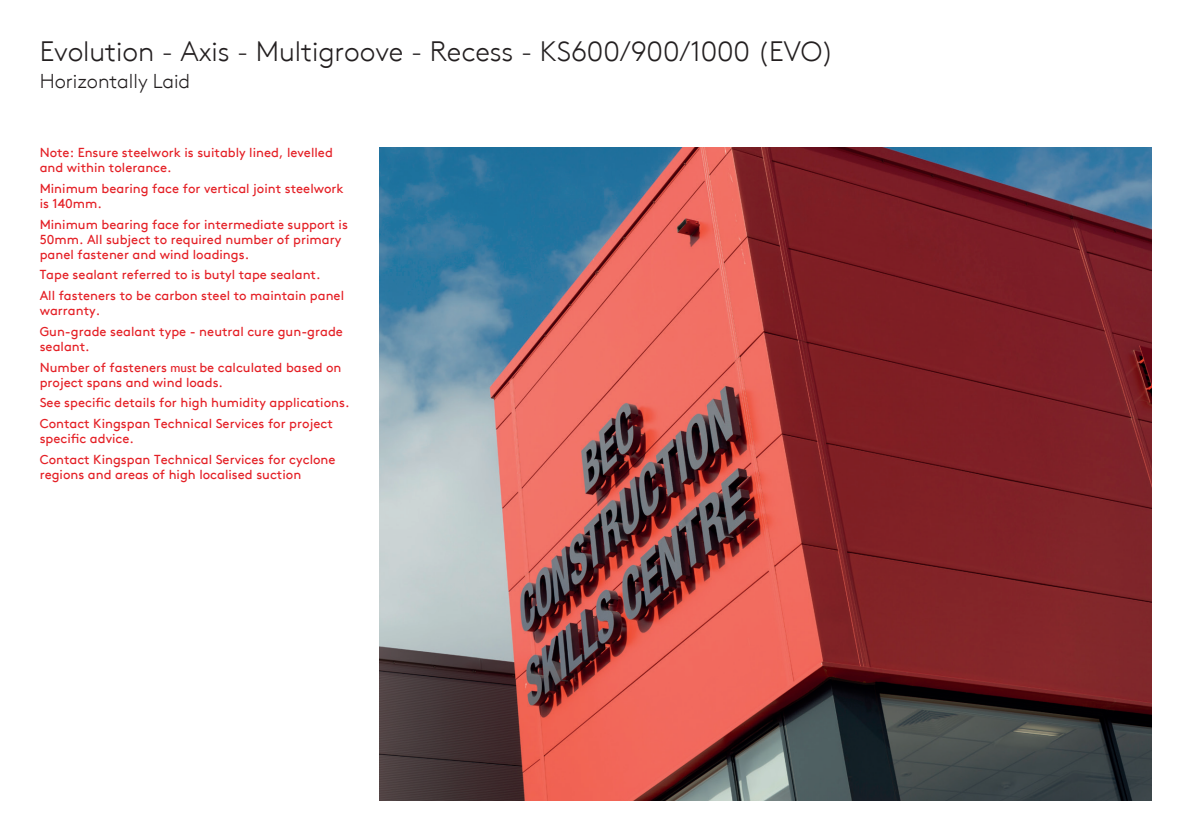
<style>
.page{position:relative;width:1191px;height:840px;background:#fff}
.page>*{position:absolute;margin:0;border:0;box-sizing:border-box;transform-origin:0 0}
.t1{font:300 28px "Kingspan Brown TT";letter-spacing:-.005em;color:#231f20}
.t2{font:300 20px "Kingspan Brown TT";color:#231f20}
.t3{font:13px/20.6px "Kingspan Brown TT";color:#e41f25}
.s1{font-family:"Gill Sans"}
</style>
<div class="page">
<img style="left:380px;top:147px;width:771px;height:652px">
<h1 class="t1" style="left:40px;top:30px;width:796px">Evolution - Axis - Multigroove - Recess - KS600/900/1000 (EVO)</h1>
<h2 class="t2" style="left:40px;top:66px;width:152px">Horizontally Laid</h2>
<p class="t3" style="left:40px;top:144px;width:295px;line-height:15px">Note: Ensure steelwork is suitably lined, levelled and within tolerance.</p>
<p class="t3" style="left:40px;top:180px;width:306px;line-height:15px">Minimum bearing face for vertical joint steelwork is 140mm.</p>
<p class="t3" style="left:40px;top:215px;width:310px;line-height:15px">Minimum bearing face for intermediate support is<br>50mm. All subject to required number of primary panel fastener and wind loadings.</p>
<p class="t3" style="left:40px;top:263px;width:306px">Tape sealant referred to is butyl tape sealant.<br>All fasteners to be carbon steel to maintain panel</p>
<p class="t3" style="left:40px;top:299px;width:305px">warranty.<br>Gun-grade sealant type - neutral cure gun-grade</p>
<p class="t3" style="left:40px;top:334px;width:303px">sealant.<br>Number of fasteners <span class="s1">must</span> be calculated based on</p>
<p class="t3" style="left:40px;top:370px;width:311px">project spans and wind loads.<br>See specific details for high humidity applications.<br>Contact Kingspan Technical Services for project</p>
<p class="t3" style="left:40px;top:427px;width:297px">specific advice.<br>Contact Kingspan Technical Services for cyclone</p>
<p class="t3" style="left:40px;top:462px;width:263px">regions and areas of high localised suction</p>
</div>
